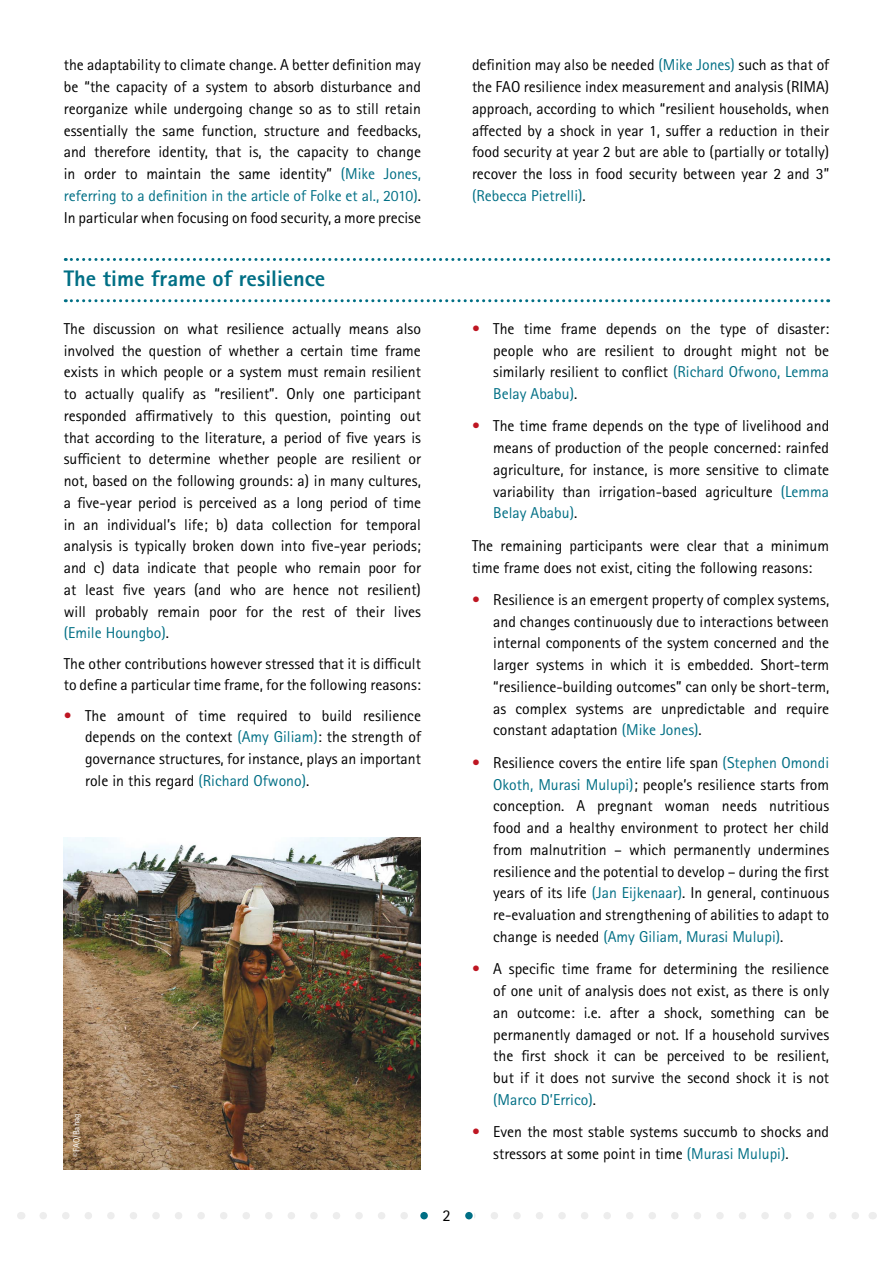
<style>
.page{position:relative;width:893px;height:1263px;background:#fff}
.page>*{position:absolute;margin:0;border:0;box-sizing:border-box;transform-origin:0 0}
.t1{font:800 22.5px "Rotis Sans Serif Std";color:#006f85}
.t2{font:16.5px "Rotis Sans Serif Std";color:#000}
.t3{font:15.75px/21.8px "Rotis Sans Serif Std";color:#000;text-align:justify}
.t4{font:9px "Rotis Sans Serif Std";color:#fff}
.s1{color:#006f85}
.s2{color:#be1622}
</style>
<div class="page">
<svg style="left:43px;top:1212px;width:816px;height:7px"></svg>
<div style="left:419px;top:1204px;width:55px;height:23px;background:#fff"></div>
<div style="left:420px;top:1212px;width:8px;height:7px;background:#006f85;border-radius:50%"></div>
<div style="left:465px;top:1212px;width:8px;height:7px;background:#006f85;border-radius:50%"></div>
<svg style="left:65px;top:258px;width:764px;height:3px"></svg>
<svg style="left:65px;top:299px;width:764px;height:3px"></svg>
<img style="left:64px;top:838px;width:357px;height:331px">
<p class="t3" style="left:64px;top:54px;width:359px">the adaptability to climate change. A better definition may be “the capacity of a system to absorb disturbance and reorganize while undergoing change so as to still retain essentially the same function, structure and feedbacks, and therefore identity, that is, the capacity to change in order to maintain the same identity” <span class="s1">(Mike Jones, referring to a definition in the article of Folke et al., 2010)</span>.<br>In particular when focusing on food security, a more precise</p>
<p class="t3" style="left:472px;top:54px;width:359px">definition may also be needed <span class="s1">(Mike Jones)</span> such as that of the FAO resilience index measurement and analysis (RIMA) approach, according to which “resilient households, when affected by a shock in year 1, suffer a reduction in their food security at year 2 but are able to (partially or totally) recover the loss in food security between year 2 and 3” <span class="s1">(Rebecca Pietrelli)</span>.</p>
<h1 class="t1" style="left:64px;top:265px;width:263px">The time frame of resilience</h1>
<p class="t3" style="left:64px;top:318px;width:359px">The discussion on what resilience actually means also involved the question of whether a certain time frame exists in which people or a system must remain resilient to actually qualify as “resilient”. Only one participant responded affirmatively to this question, pointing out that according to the literature, a period of five years is sufficient to determine whether people are resilient or not, based on the following grounds: a) in many cultures, a five-year period is perceived as a long period of time in an individual’s life; b) data collection for temporal analysis is typically broken down into five-year periods; and c) data indicate that people who remain poor for at least five years (and who are hence not resilient) will probably remain poor for the rest of their lives <span class="s1">(Emile Houngbo)</span>.</p>
<p class="t3" style="left:64px;top:652px;width:359px">The other contributions however stressed that it is difficult to define a particular time frame, for the following reasons:</p>
<p class="t3" style="left:85px;top:704px;width:337px;text-indent:-21px"><span class="s2">•</span> The amount of time required to build resilience depends on the context <span class="s1">(Amy Giliam)</span>: the strength of governance structures, for instance, plays an important role in this regard <span class="s1">(Richard Ofwono)</span>.</p>
<p class="t4" style="left:71px;top:1157px;width:45px;rotate:-90deg">©FAO/Bahag</p>
<p class="t2" style="left:442px;top:1206px;width:10px">2</p>
<p class="t3" style="left:493px;top:318px;width:337px;text-indent:-21px"><span class="s2">•</span> The time frame depends on the type of disaster: people who are resilient to drought might not be similarly resilient to conflict <span class="s1">(Richard Ofwono, Lemma Belay Ababu)</span>.</p>
<p class="t3" style="left:493px;top:415px;width:337px;text-indent:-21px"><span class="s2">•</span> The time frame depends on the type of livelihood and means of production of the people concerned: rainfed agriculture, for instance, is more sensitive to climate variability than irrigation-based agriculture <span class="s1">(Lemma Belay Ababu)</span>.</p>
<p class="t3" style="left:472px;top:535px;width:359px">The remaining participants were clear that a minimum time frame does not exist, citing the following reasons:</p>
<p class="t3" style="left:493px;top:589px;width:337px;text-indent:-21px"><span class="s2">•</span> Resilience is an emergent property of complex systems, and changes continuously due to interactions between internal components of the system concerned and the larger systems in which it is embedded. Short-term “resilience-building outcomes” can only be short-term, as complex systems are unpredictable and require constant adaptation <span class="s1">(Mike Jones)</span>.</p>
<p class="t3" style="left:493px;top:752px;width:337px;text-indent:-21px"><span class="s2">•</span> Resilience covers the entire life span <span class="s1">(Stephen Omondi Okoth, Murasi Mulupi)</span>; people’s resilience starts from conception. A pregnant woman needs nutritious food and a healthy environment to protect her child from malnutrition – which permanently undermines resilience and the potential to develop – during the first years of its life <span class="s1">(Jan Eijkenaar)</span>. In general, continuous re-evaluation and strengthening of abilities to adapt to change is needed <span class="s1">(Amy Giliam, Murasi Mulupi)</span>.</p>
<p class="t3" style="left:493px;top:958px;width:337px;text-indent:-21px"><span class="s2">•</span> A specific time frame for determining the resilience of one unit of analysis does not exist, as there is only an outcome: i.e. after a shock, something can be permanently damaged or not. If a household survives the first shock it can be perceived to be resilient, but if it does not survive the second shock it is not <span class="s1">(Marco D’Errico)</span>.</p>
<p class="t3" style="left:493px;top:1121px;width:337px;text-indent:-21px"><span class="s2">•</span> Even the most stable systems succumb to shocks and stressors at some point in time <span class="s1">(Murasi Mulupi)</span>.</p>
</div>
